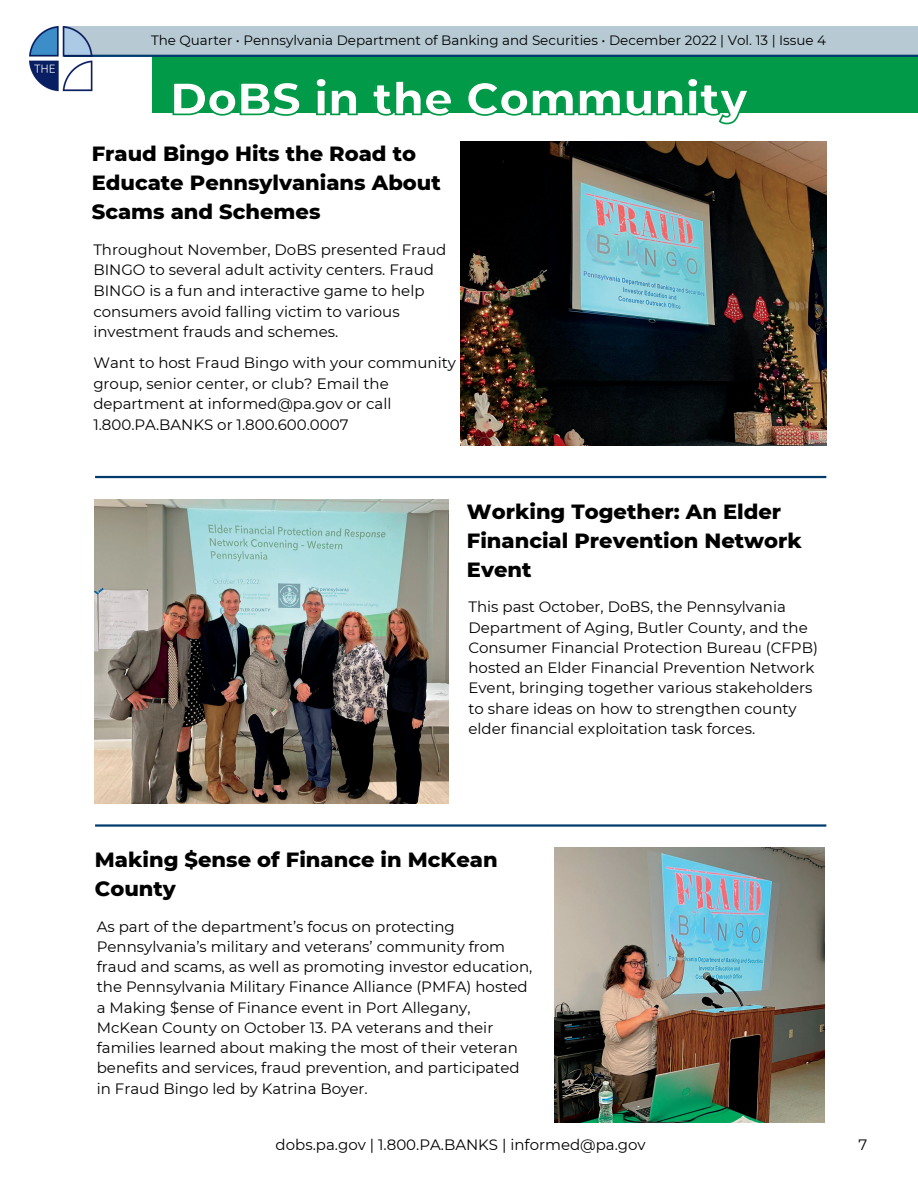
<style>
.page{position:relative;width:918px;height:1188px;background:#fff}
.page>*{position:absolute;margin:0;border:0;box-sizing:border-box;transform-origin:0 0}
.t1{font:800 45px "Montserrat";color:#fff}
.t2{font:800 21px/29.2px "Montserrat";color:#000}
.t3{font:15px/20.2px "Montserrat";color:#000}
.t4{font:13.5px "Montserrat";color:#000}
</style>
<div class="page">
<div style="left:152px;top:27px;width:766px;height:86px;background:#009a48"></div>
<svg style="left:172px;top:113px;width:568px;height:12px"></svg>
<div style="left:64px;top:27px;width:854px;height:29px;background:#b7cad4"></div>
<hr style="left:64px;top:55px;width:854px;height:2px;background:#003b6d">
<img style="left:30px;top:27px;width:65px;height:65px">
<img style="left:555px;top:848px;width:270px;height:274px">
<img style="left:95px;top:499px;width:353px;height:304px">
<hr style="left:95px;top:476px;width:731px;height:2px;background:#003b6d">
<hr style="left:95px;top:824px;width:731px;height:3px;background:#003b6d">
<img style="left:461px;top:142px;width:365px;height:303px">
<p class="t4" style="left:151px;top:32px;width:677px">The Quarter • Pennsylvania Department of Banking and Securities • December 2022 | Vol. 13 | Issue 4</p>
<h1 class="t1" style="left:170px;top:71px;width:579px">DoBS in the Community</h1>
<h2 class="t2" style="left:92px;top:139px;width:351px">Fraud Bingo Hits the Road to<br>Educate Pennsylvanians About<br>Scams and Schemes</h2>
<p class="t3" style="left:93px;top:239px;width:355px;line-height:20.7px">Throughout November, DoBS presented Fraud BINGO to several adult activity centers. Fraud BINGO is a fun and interactive game to help consumers avoid falling victim to various investment frauds and schemes.</p>
<p class="t3" style="left:93px;top:352px;width:364px;line-height:20.7px">Want to host Fraud Bingo with your community group, senior center, or club? Email the department at informed@pa.gov or call 1.800.PA.BANKS or 1.800.600.0007</p>
<h2 class="t2" style="left:467px;top:496px;width:337px">Working Together: An Elder<br>Financial Prevention Network<br>Event</h2>
<p class="t3" style="left:468px;top:597px;width:351px">This past October, DoBS, the Pennsylvania Department of Aging, Butler County, and the Consumer Financial Protection Bureau (CFPB) hosted an Elder Financial Prevention Network Event, bringing together various stakeholders to share ideas on how to strengthen county elder financial exploitation task forces.</p>
<h2 class="t2" style="left:95px;top:845px;width:404px">Making $ense of Finance in McKean<br>County</h2>
<p class="t3" style="left:97px;top:916px;width:437px">As part of the department’s focus on protecting Pennsylvania’s military and veterans’ community from fraud and scams, as well as promoting investor education, the Pennsylvania Military Finance Alliance (PMFA) hosted a Making $ense of Finance event in Port Allegany, McKean County on October 13. PA veterans and their families learned about making the most of their veteran benefits and services, fraud prevention, and participated in Fraud Bingo led by Katrina Boyer.</p>
<p class="t3" style="left:276px;top:1134px;width:372px">dobs.pa.gov | 1.800.PA.BANKS | informed@pa.gov</p>
<p class="t3" style="left:858px;top:1134px;width:10px">7</p>
</div>
